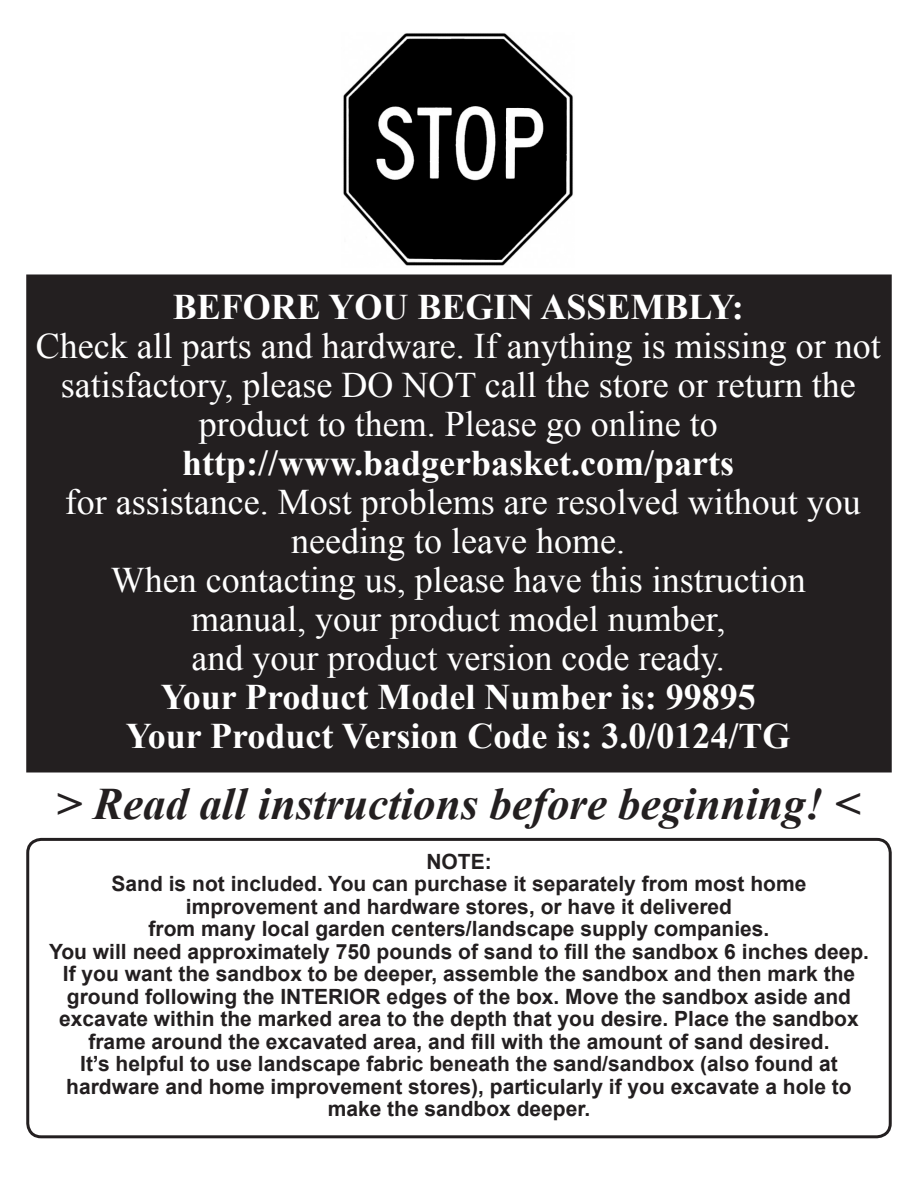
<style>
.page{position:relative;width:918px;height:1188px;background:#fff}
.page>*{position:absolute;margin:0;border:0;box-sizing:border-box;transform-origin:0 0}
.t1{font:italic 700 45px "Times New Roman";color:#231f20}
.t2{font:36px/39px "Times New Roman";color:#fff;text-align:center}
.t3{font:700 36px/39px "Times New Roman";color:#fff;text-align:center}
.t4{font:700 21px/22.5px "Arial";color:#231f20;text-align:center}
</style>
<div class="page">
<div style="left:27px;top:275px;width:864px;height:497px;background:#231f20"></div>
<div style="left:26px;top:838px;width:866px;height:300px;border:3px solid #231f20;border-radius:14px"></div>
<img style="left:343px;top:33px;width:230px;height:233px">
<h2 class="t3" style="left:173px;top:286px;width:573px">BEFORE YOU BEGIN ASSEMBLY:</h2>
<h2 class="t2" style="left:36px;top:325px;width:846px">Check all parts and hardware. If anything is missing or not satisfactory, please DO NOT call the store or return the product to them. Please go online to</h2>
<h2 class="t3" style="left:182px;top:442px;width:553px">http://www.badgerbasket.com/parts</h2>
<h2 class="t2" style="left:65px;top:481px;width:797px">for assistance. Most problems are resolved without you needing to leave home.<br>When contacting us, please have this instruction manual, your product model number,<br>and your product version code ready.</h2>
<h2 class="t3" style="left:126px;top:676px;width:666px">Your Product Model Number is: 99895<br>Your Product Version Code is: 3.0/0124/TG</h2>
<h1 class="t1" style="left:56px;top:772px;width:805px">&gt; Read all instructions before beginning! &lt;</h1>
<p class="t4" style="left:49px;top:850px;width:822px">NOTE:<br>Sand is not included. You can purchase it separately from most home improvement and hardware stores, or have it delivered<br>from many local garden centers/landscape supply companies.<br>You will need approximately 750 pounds of sand to fill the sandbox 6 inches deep.<br>If you want the sandbox to be deeper, assemble the sandbox and then mark the ground following the INTERIOR edges of the box. Move the sandbox aside and excavate within the marked area to the depth that you desire. Place the sandbox frame around the excavated area, and fill with the amount of sand desired.<br>It’s helpful to use landscape fabric beneath the sand/sandbox (also found at hardware and home improvement stores), particularly if you excavate a hole to make the sandbox deeper.</p>
</div>
